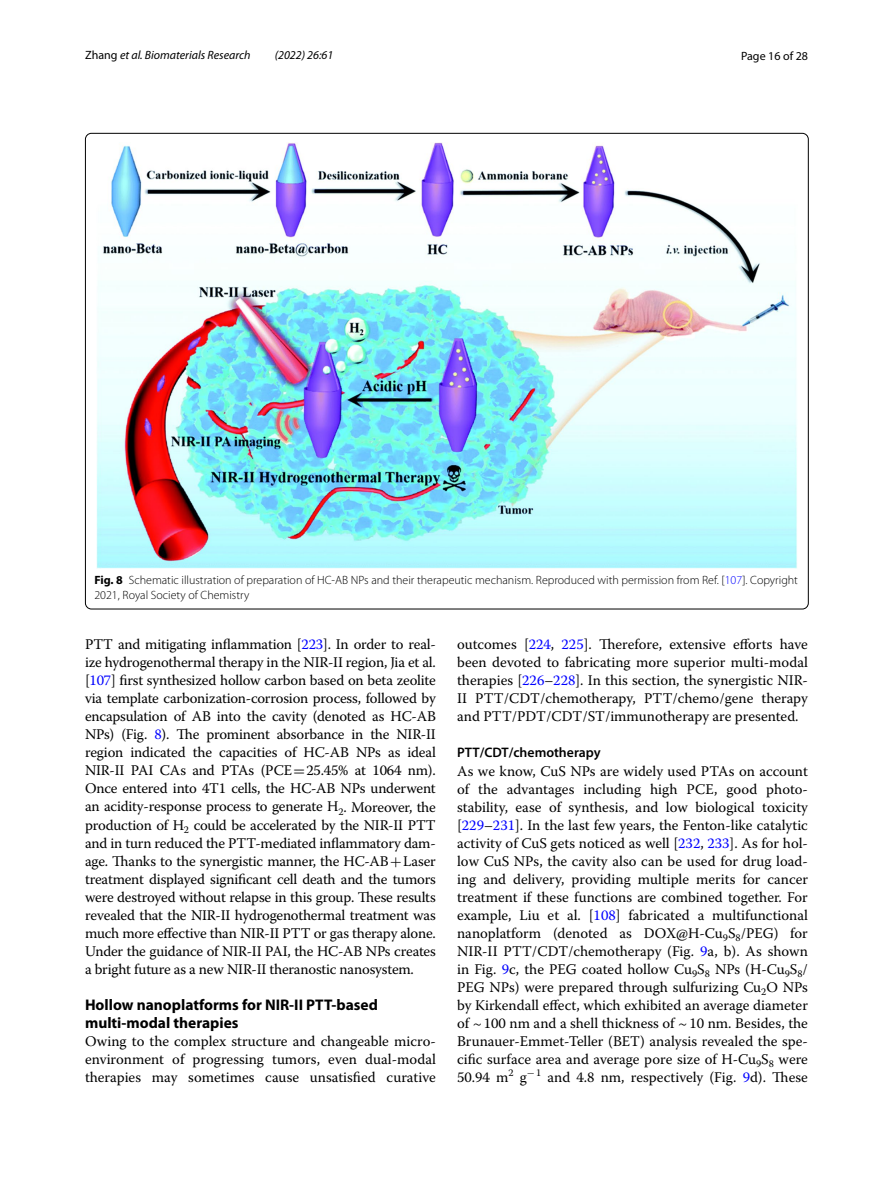
<style>
.page{position:relative;width:893px;height:1187px;background:#fff}
.page>*{position:absolute;margin:0;border:0;box-sizing:border-box;transform-origin:0 0}
.t1{font:700 15.45px/18px "Myriad Pro";color:#000}
.t2{font:14.7px/18px "Warnock Pro";color:#000;text-align:justify}
.t3{font:600 13.8px "Myriad Pro";color:#000}
.t4{font:300 12px/15px "Myriad Pro";color:#000}
.t5{font:italic 12px "Myriad Pro";color:#000}
.t6{font:12px "Myriad Pro";color:#000}
.s1{font-style:normal}
.s2{font-weight:700}
.s3{color:#00f}
.s4{font-family:"MTSY"}
</style>
<div class="page">
<img style="left:97px;top:142px;width:700px;height:426px">
<p class="t5" style="left:85px;top:48px;width:167px"><span class="s1">Zhang</span> et al. Biomaterials Research</p>
<p class="t5" style="left:275px;top:48px;width:60px">(2022) 26:61</p>
<p class="t6" style="left:741px;top:48px;width:68px">Page 16 of 28</p>
<p class="t4" style="left:94px;top:572px;width:705px"><span class="s2">Fig. 8</span> Schematic illustration of preparation of HC-AB NPs and their therapeutic mechanism. Reproduced with permission from Ref. [<span class="s3">107</span>]. Copyright<br>2021, Royal Society of Chemistry</p>
<p class="t2" style="left:85px;top:635px;width:352px">PTT and mitigating inflammation [<span class="s3">223</span>]. In order to real&shy;ize hydrogenothermal therapy in the NIR-II region, Jia et al. [<span class="s3">107</span>] first synthesized hollow carbon based on beta zeolite via template carbonization-corrosion process, followed by encapsulation of AB into the cavity (denoted as HC-AB NPs) (Fig. <span class="s3">8</span>). The prominent absorbance in the NIR-II region indicated the capacities of HC-AB NPs as ideal NIR-II PAI CAs and PTAs (PCE<span class="s4">=</span>25.45% at 1064 nm).<br>Once entered into 4T1 cells, the HC-AB NPs underwent an acidity-response process to generate H<sub>2</sub>. Moreover, the production of H<sub>2</sub> could be accelerated by the NIR-II PTT and in turn reduced the PTT-mediated inflammatory dam&shy;age. Thanks to the synergistic manner, the HC-AB<span class="s4">+</span>Laser treatment displayed significant cell death and the tumors were destroyed without relapse in this group. These results revealed that the NIR-II hydrogenothermal treatment was much more effective than NIR-II PTT or gas therapy alone.<br>Under the guidance of NIR-II PAI, the HC-AB NPs creates a bright future as a new NIR-II theranostic nanosystem.</p>
<p class="t1" style="left:85px;top:994px;width:294px">Hollow nanoplatforms for NIR‑II PTT‑based multi‑modal therapies</p>
<p class="t2" style="left:85px;top:1031px;width:352px">Owing to the complex structure and changeable micro&shy;environment of progressing tumors, even dual-modal therapies may sometimes cause unsatisfied curative</p>
<p class="t2" style="left:457px;top:635px;width:352px">outcomes [<span class="s3">224</span>, <span class="s3">225</span>]. Therefore, extensive efforts have been devoted to fabricating more superior multi-modal therapies [<span class="s3">226</span>–<span class="s3">228</span>]. In this section, the synergistic NIR-II PTT/CDT/chemotherapy, PTT/chemo/gene therapy and PTT/PDT/CDT/ST/immunotherapy are presented.</p>
<p class="t3" style="left:457px;top:744px;width:145px">PTT/CDT/chemotherapy</p>
<p class="t2" style="left:457px;top:761px;width:352px">As we know, CuS NPs are widely used PTAs on account of the advantages including high PCE, good photo&shy;stability, ease of synthesis, and low biological toxicity [<span class="s3">229</span>–<span class="s3">231</span>]. In the last few years, the Fenton-like catalytic activity of CuS gets noticed as well [<span class="s3">232</span>, <span class="s3">233</span>]. As for hol&shy;low CuS NPs, the cavity also can be used for drug load&shy;ing and delivery, providing multiple merits for cancer treatment if these functions are combined together. For example, Liu et al. [<span class="s3">108</span>] fabricated a multifunctional nanoplatform (denoted as DOX@H-Cu<sub>9</sub>S<sub>8</sub>/PEG) for NIR-II PTT/CDT/chemotherapy (Fig. <span class="s3">9</span>a, b). As shown in Fig. <span class="s3">9</span>c, the PEG coated hollow Cu<sub>9</sub>S<sub>8</sub> NPs (H-Cu<sub>9</sub>S<sub>8</sub>/ PEG NPs) were prepared through sulfurizing Cu<sub>2</sub>O NPs by Kirkendall effect, which exhibited an average diameter of ~100 nm and a shell thickness of ~10 nm. Besides, the Brunauer-Emmet-Teller (BET) analysis revealed the spe&shy;cific surface area and average pore size of H-Cu<sub>9</sub>S<sub>8</sub> were 50.94 m<sup>2</sup> g<sup>−</sup><sup>1</sup> and 4.8 nm, respectively (Fig. <span class="s3">9</span>d). These</p>
</div>
